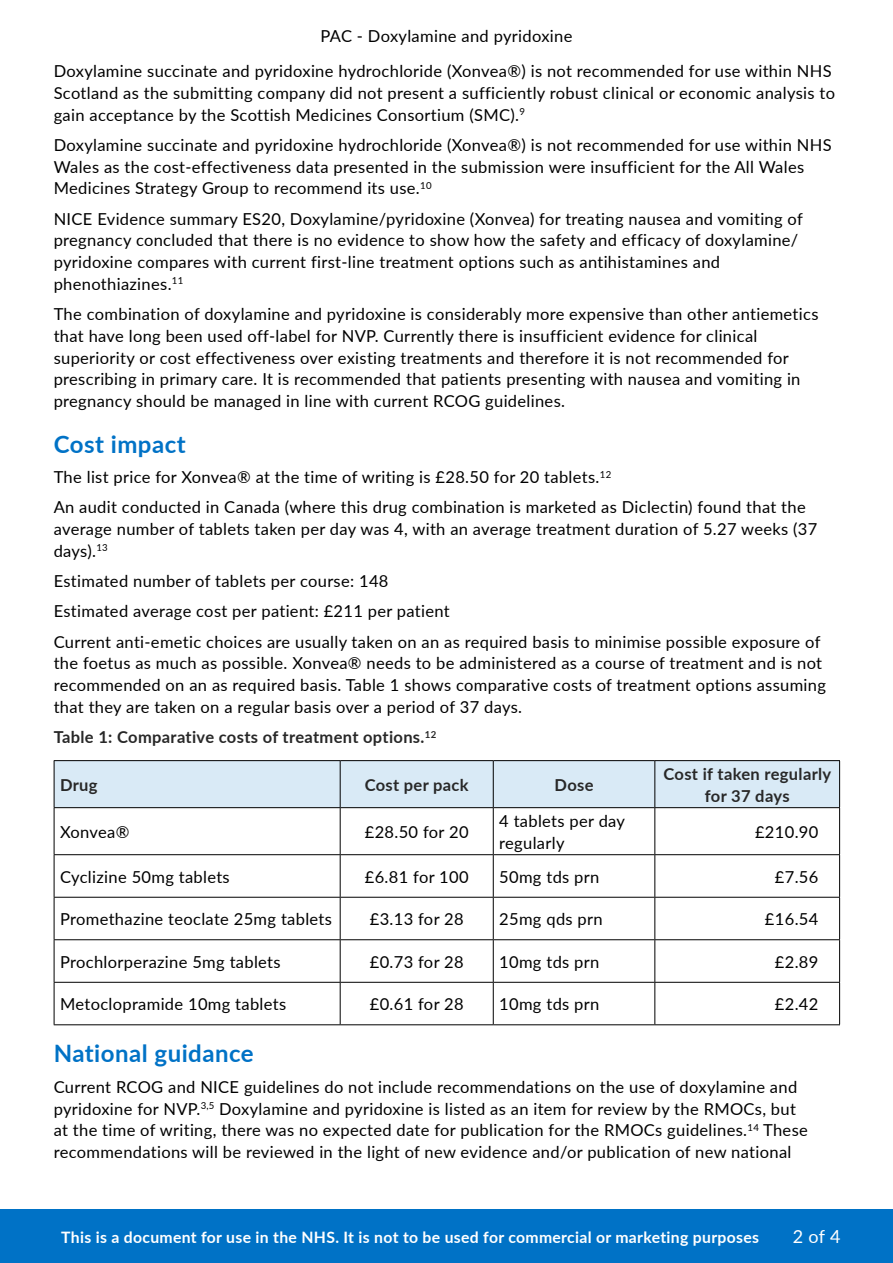
<style>
.page{position:relative;width:893px;height:1263px;background:#fff}
.page>*{position:absolute;margin:0;border:0;box-sizing:border-box;transform-origin:0 0}
.PrescQIPP_Body_Empha{font:700 24px "Lato";letter-spacing:.02em;color:#0072c6}
.PrescQIPP_Header_1{font:700 24px "Lato";letter-spacing:.02em;color:#0072c6}
.t1{font:18px "Lato";color:#fff}
.PrescQIPP_Body{font:16.5px/21.8px "Lato";letter-spacing:.02em;color:#000}
.PrescQIPP_Body_Empha-2{font:700 16.5px/21.8px "Lato";letter-spacing:.02em;color:#282828;text-align:center}
.t2{font:700 15.75px "Lato";letter-spacing:.02em;color:#fff}
</style>
<div class="page">
<div style="left:55px;top:761px;width:784px;height:46px;background:#d9eaf6"></div>
<hr style="left:54px;top:760px;width:286px;height:1px;background:#000">
<hr style="left:54px;top:761px;width:1px;height:46px;background:#000">
<hr style="left:340px;top:760px;width:153px;height:1px;background:#000">
<hr style="left:340px;top:761px;width:1px;height:46px;background:#000">
<hr style="left:493px;top:760px;width:162px;height:1px;background:#000">
<hr style="left:493px;top:761px;width:1px;height:46px;background:#000">
<hr style="left:655px;top:760px;width:185px;height:1px;background:#000">
<hr style="left:654px;top:761px;width:1px;height:46px;background:#000">
<hr style="left:839px;top:761px;width:1px;height:46px;background:#000">
<hr style="left:54px;top:807px;width:286px;height:1px;background:#000">
<hr style="left:54px;top:808px;width:1px;height:46px;background:#000">
<hr style="left:340px;top:807px;width:153px;height:1px;background:#000">
<hr style="left:340px;top:808px;width:1px;height:46px;background:#000">
<hr style="left:493px;top:807px;width:162px;height:1px;background:#000">
<hr style="left:493px;top:808px;width:1px;height:46px;background:#000">
<hr style="left:655px;top:807px;width:185px;height:1px;background:#000">
<hr style="left:654px;top:808px;width:1px;height:46px;background:#000">
<hr style="left:839px;top:808px;width:1px;height:46px;background:#000">
<hr style="left:54px;top:854px;width:286px;height:1px;background:#000">
<hr style="left:54px;top:855px;width:1px;height:42px;background:#000">
<hr style="left:340px;top:854px;width:153px;height:1px;background:#000">
<hr style="left:340px;top:855px;width:1px;height:42px;background:#000">
<hr style="left:493px;top:854px;width:162px;height:1px;background:#000">
<hr style="left:493px;top:855px;width:1px;height:42px;background:#000">
<hr style="left:655px;top:854px;width:185px;height:1px;background:#000">
<hr style="left:654px;top:855px;width:1px;height:42px;background:#000">
<hr style="left:839px;top:855px;width:1px;height:42px;background:#000">
<hr style="left:54px;top:897px;width:286px;height:1px;background:#000">
<hr style="left:54px;top:897px;width:1px;height:42px;background:#000">
<hr style="left:340px;top:897px;width:153px;height:1px;background:#000">
<hr style="left:340px;top:897px;width:1px;height:42px;background:#000">
<hr style="left:493px;top:897px;width:162px;height:1px;background:#000">
<hr style="left:493px;top:897px;width:1px;height:42px;background:#000">
<hr style="left:655px;top:897px;width:185px;height:1px;background:#000">
<hr style="left:654px;top:897px;width:1px;height:42px;background:#000">
<hr style="left:839px;top:897px;width:1px;height:42px;background:#000">
<hr style="left:54px;top:939px;width:286px;height:1px;background:#000">
<hr style="left:54px;top:940px;width:1px;height:42px;background:#000">
<hr style="left:340px;top:939px;width:153px;height:1px;background:#000">
<hr style="left:340px;top:940px;width:1px;height:42px;background:#000">
<hr style="left:493px;top:939px;width:162px;height:1px;background:#000">
<hr style="left:493px;top:940px;width:1px;height:42px;background:#000">
<hr style="left:655px;top:939px;width:185px;height:1px;background:#000">
<hr style="left:654px;top:940px;width:1px;height:42px;background:#000">
<hr style="left:839px;top:940px;width:1px;height:42px;background:#000">
<hr style="left:54px;top:982px;width:286px;height:1px;background:#000">
<hr style="left:54px;top:983px;width:1px;height:41px;background:#000">
<hr style="left:340px;top:982px;width:153px;height:1px;background:#000">
<hr style="left:340px;top:983px;width:1px;height:41px;background:#000">
<hr style="left:493px;top:982px;width:162px;height:1px;background:#000">
<hr style="left:493px;top:983px;width:1px;height:41px;background:#000">
<hr style="left:655px;top:982px;width:185px;height:1px;background:#000">
<hr style="left:654px;top:983px;width:1px;height:41px;background:#000">
<hr style="left:839px;top:983px;width:1px;height:41px;background:#000">
<hr style="left:54px;top:1024px;width:286px;height:1px;background:#000">
<hr style="left:340px;top:1024px;width:153px;height:1px;background:#000">
<hr style="left:493px;top:1024px;width:162px;height:1px;background:#000">
<hr style="left:655px;top:1024px;width:185px;height:1px;background:#000">
<div style="left:0;top:1209px;width:893px;height:54px;background:#0072c6"></div>
<p class="PrescQIPP_Body" style="left:54px;top:17px;width:779px;line-height:35.4px;text-align:center">PAC - Doxylamine and pyridoxine<br>Doxylamine succinate and pyridoxine hydrochloride (Xonvea®) is not recommended for use within NHS</p>
<p class="PrescQIPP_Body" style="left:54px;top:81px;width:783px">Scotland as the submitting company did not present a sufficiently robust clinical or economic analysis to gain acceptance by the Scottish Medicines Consortium (SMC).<sup>9</sup></p>
<p class="PrescQIPP_Body" style="left:54px;top:133px;width:779px">Doxylamine succinate and pyridoxine hydrochloride (Xonvea®) is not recommended for use within NHS<br>Wales as the cost-effectiveness data presented in the submission were insufficient for the All Wales<br>Medicines Strategy Group to recommend its use.<sup>10</sup></p>
<p class="PrescQIPP_Body" style="left:54px;top:207px;width:751px">NICE Evidence summary ES20, Doxylamine/pyridoxine (Xonvea) for treating nausea and vomiting of pregnancy concluded that there is no evidence to show how the safety and efficacy of doxylamine/ pyridoxine compares with current first-line treatment options such as antihistamines and phenothiazines.<sup>11</sup></p>
<p class="PrescQIPP_Body" style="left:54px;top:303px;width:766px">The combination of doxylamine and pyridoxine is considerably more expensive than other antiemetics that have long been used off-label for NVP. Currently there is insufficient evidence for clinical superiority or cost effectiveness over existing treatments and therefore it is not recommended for prescribing in primary care. It is recommended that patients presenting with nausea and vomiting in pregnancy should be managed in line with current RCOG guidelines.</p>
<p class="PrescQIPP_Header_1" style="left:54px;top:426px;width:133px">Cost impact</p>
<p class="PrescQIPP_Body" style="left:54px;top:466px;width:559px">The list price for Xonvea® at the time of writing is £28.50 for 20 tablets.<sup>12</sup></p>
<p class="PrescQIPP_Body" style="left:54px;top:496px;width:765px">An audit conducted in Canada (where this drug combination is marketed as Diclectin) found that the average number of tablets taken per day was 4, with an average treatment duration of 5.27 weeks (37 days).<sup>13</sup></p>
<p class="PrescQIPP_Body" style="left:54px;top:570px;width:336px">Estimated number of tablets per course: 148</p>
<p class="PrescQIPP_Body" style="left:54px;top:600px;width:398px">Estimated average cost per patient: £211 per patient</p>
<p class="PrescQIPP_Body" style="left:54px;top:630px;width:774px">Current anti-emetic choices are usually taken on an as required basis to minimise possible exposure of the foetus as much as possible. Xonvea® needs to be administered as a course of treatment and is not recommended on an as required basis. Table 1 shows comparative costs of treatment options assuming that they are taken on a regular basis over a period of 37 days.</p>
<p class="PrescQIPP_Body_Empha-2" style="left:54px;top:726px;width:384px">Table 1: Comparative costs of treatment options.<sup>12</sup></p>
<p class="PrescQIPP_Body_Empha-2" style="left:60px;top:773px;width:39px">Drug</p>
<p class="PrescQIPP_Body_Empha-2" style="left:365px;top:773px;width:106px">Cost per pack</p>
<p class="PrescQIPP_Body_Empha-2" style="left:555px;top:773px;width:40px">Dose</p>
<p class="PrescQIPP_Body_Empha-2" style="left:663px;top:762px;width:169px">Cost if taken regularly for 37 days</p>
<p class="PrescQIPP_Body" style="left:60px;top:820px;width:71px">Xonvea®</p>
<p class="PrescQIPP_Body" style="left:365px;top:820px;width:105px">£28.50 for 20</p>
<p class="PrescQIPP_Body" style="left:499px;top:809px;width:127px">4 tablets per day regularly</p>
<p class="PrescQIPP_Body" style="left:755px;top:820px;width:65px">£210.90</p>
<p class="PrescQIPP_Body" style="left:60px;top:865px;width:171px">Cyclizine 50mg tablets</p>
<p class="PrescQIPP_Body" style="left:365px;top:865px;width:105px">£6.81 for 100</p>
<p class="PrescQIPP_Body" style="left:499px;top:865px;width:102px">50mg tds prn</p>
<p class="PrescQIPP_Body" style="left:775px;top:865px;width:45px">£7.56</p>
<p class="PrescQIPP_Body" style="left:60px;top:907px;width:273px">Promethazine teoclate 25mg tablets</p>
<p class="PrescQIPP_Body" style="left:370px;top:907px;width:95px">£3.13 for 28</p>
<p class="PrescQIPP_Body" style="left:499px;top:907px;width:105px">25mg qds prn</p>
<p class="PrescQIPP_Body" style="left:765px;top:907px;width:55px">£16.54</p>
<p class="PrescQIPP_Body" style="left:60px;top:950px;width:222px">Prochlorperazine 5mg tablets</p>
<p class="PrescQIPP_Body" style="left:370px;top:950px;width:95px">£0.73 for 28</p>
<p class="PrescQIPP_Body" style="left:499px;top:950px;width:102px">10mg tds prn</p>
<p class="PrescQIPP_Body" style="left:775px;top:950px;width:45px">£2.89</p>
<p class="PrescQIPP_Body" style="left:60px;top:992px;width:228px">Metoclopramide 10mg tablets</p>
<p class="PrescQIPP_Body" style="left:370px;top:992px;width:95px">£0.61 for 28</p>
<p class="PrescQIPP_Body" style="left:499px;top:992px;width:102px">10mg tds prn</p>
<p class="PrescQIPP_Body" style="left:775px;top:992px;width:45px">£2.42</p>
<p class="PrescQIPP_Body_Empha" style="left:54px;top:1036px;width:201px">National guidance</p>
<p class="PrescQIPP_Body" style="left:54px;top:1075px;width:756px">Current RCOG and NICE guidelines do not include recommendations on the use of doxylamine and pyridoxine for NVP.<sup>3,5</sup> Doxylamine and pyridoxine is listed as an item for review by the RMOCs, but at the time of writing, there was no expected date for publication for the RMOCs guidelines.<sup>14</sup> These recommendations will be reviewed in the light of new evidence and/or publication of new national</p>
<p class="t2" style="left:61px;top:1225px;width:699px">This is a document for use in the NHS. It is not to be used for commercial or marketing purposes</p>
<p class="t1" style="left:793px;top:1223px;width:49px">2 of 4</p>
</div>
